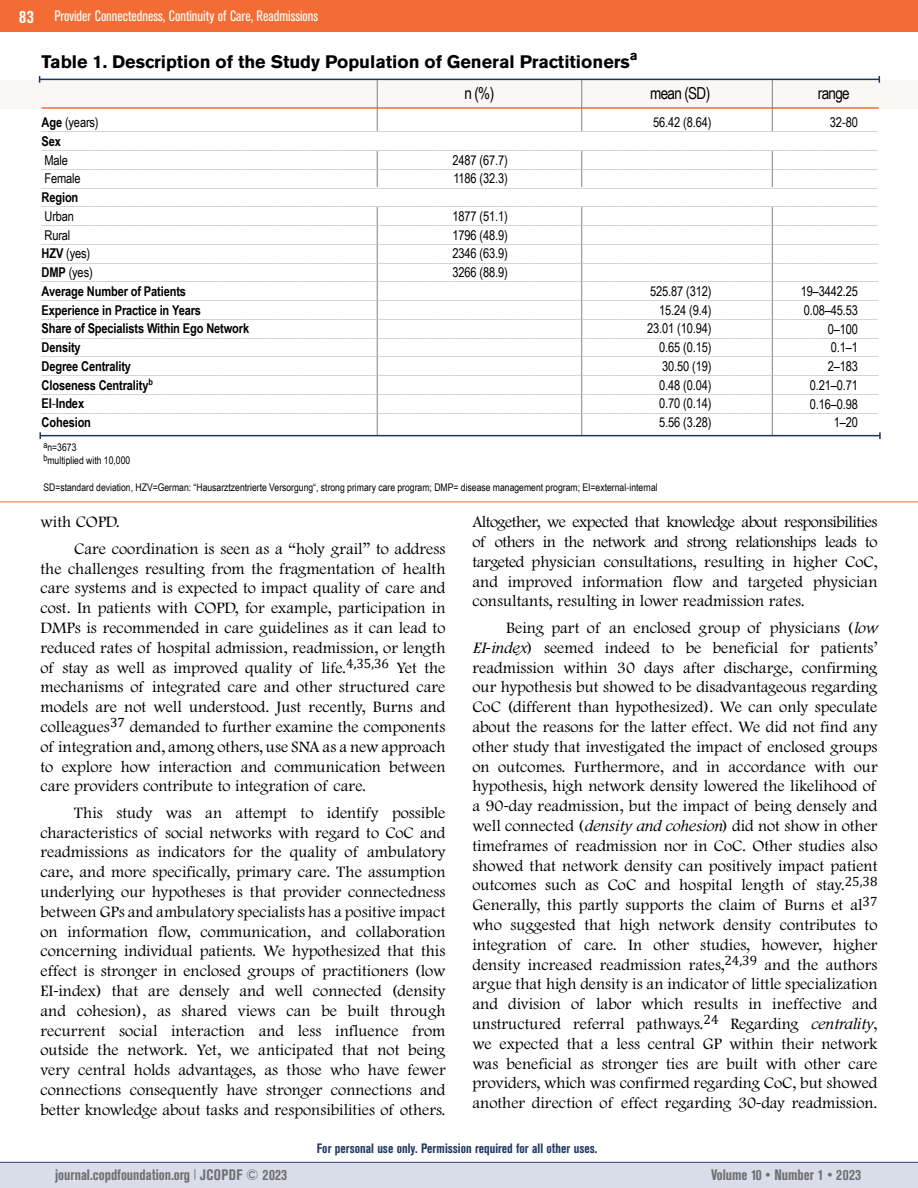
<style>
.page{position:relative;width:918px;height:1188px;background:#fff}
.page>*{position:absolute;margin:0;border:0;box-sizing:border-box;transform-origin:0 0}
.t1{font:700 18px "Akzidenz Grotesk BE";color:#000}
.t2{font:300 16.5px/19.8px "Footlight MT Pro";color:#000;text-align:justify}
.t3{font:16.5px "Arial Narrow";letter-spacing:-.04em;color:#000}
.t4{font:700 condensed 15px "Akzidenz Grotesk BE";color:#6d6e71}
.t5{font:condensed 15px "Akzidenz Grotesk BE";color:#fff}
.t6{font:13.5px/18.8px "Arial Narrow";color:#bcbec0;text-align:justify}
.t7{font:13.5px/18.8px "Arial Narrow";letter-spacing:-.01em;color:#000}
.t8{font:700 13.5px/18.8px "Arial Narrow";letter-spacing:-.01em;color:#000}
.t9{font:700 condensed 13.5px "Akzidenz Grotesk BE";color:#213861}
.t10{font:10.5px/13.5px "Arial Narrow";color:#000}
.s1{font-weight:700;font-size:18px}
.s2{font-weight:700}
.s3{font-weight:400}
.s4{font-family:"Myriad Pro";font-weight:400}
.s5{font-family:"Myriad Pro"}
.s6{font-style:italic}
</style>
<div class="page">
<div style="left:0;top:1162px;width:918px;height:26px;background:#d9dce9"></div>
<div style="left:0;top:0;width:918px;height:32px;background:#f36c33"></div>
<hr style="left:0;top:1162px;width:918px;height:1px;background:#34416b">
<hr style="left:0;top:502px;width:918px;height:1px;background:#f36c31">
<div style="left:0;top:80px;width:918px;height:29px;background:#faf7f5"></div>
<hr style="left:40px;top:79px;width:839px;height:1px;background:#1e345a">
<hr style="left:42px;top:107px;width:837px;height:2px;background:#f36c36">
<hr style="left:377px;top:80px;width:1px;height:355px;background:#808285">
<hr style="left:581px;top:80px;width:1px;height:355px;background:#808285">
<hr style="left:772px;top:80px;width:1px;height:355px;background:#808285">
<hr style="left:40px;top:435px;width:840px;height:1px;background:#1e345a">
<svg style="left:39px;top:432px;width:2px;height:7px"></svg>
<svg style="left:879px;top:432px;width:2px;height:7px"></svg>
<div style="left:324px;top:131px;width:495px;height:20px;background:#fff"></div>
<div style="left:312px;top:187px;width:495px;height:20px;background:#fff"></div>
<p class="t5" style="left:19px;top:8px;width:301px"><span class="s1">83</span> Provider Connectedness, Continuity of Care, Readmissions</p>
<p class="t1" style="left:42px;top:51px;width:598px">Table 1. Description of the Study Population of General Practitioners<sup>a</sup></p>
<p class="t3" style="left:465px;top:81px;width:31px">n (%)</p>
<p class="t3" style="left:650px;top:81px;width:62px">mean (SD)</p>
<p class="t3" style="left:818px;top:81px;width:33px">range</p>
<p class="t7" style="left:653px;top:112px;width:60px">56.42 (8.64)</p>
<p class="t7" style="left:42px;top:112px;width:59px"><span class="s2">Age</span> (years)<br><span class="s2">Sex</span></p>
<p class="t7" style="left:45px;top:150px;width:38px">Male<br>Female</p>
<p class="t8" style="left:42px;top:187px;width:38px">Region</p>
<p class="t8" style="left:42px;top:206px;width:209px"><span class="s3">Urban<br>Rural<br></span>HZV <span class="s3">(yes)<br></span>DMP <span class="s3">(yes)<br></span>Average Number of Patients<br>Experience in Practice in Years<br>Share of Specialists Within Ego Network<br>Density<br>Degree Centrality<br>Closeness Centrality<sup>b<br></sup>EI<span class="s4">-</span>Index<br>Cohesion</p>
<p class="t7" style="left:830px;top:113px;width:30px">32<span class="s5">-</span>80</p>
<p class="t6" style="left:42px;top:116px;width:839px">_______________________________________________________________________________________________________________________________________ _______________________________________________________________________________________________________________________________________ _______________________________________________________________________________________________________________________________________ _______________________________________________________________________________________________________________________________________ _______________________________________________________________________________________________________________________________________ _______________________________________________________________________________________________________________________________________ ________________________________________________________________________________________________________________________________________ _______________________________________________________________________________________________________________________________________ ________________________________________________________________________________________________________________________________________ ________________________________________________________________________________________________________________________________________ _______________________________________________________________________________________________________________________________________ ________________________________________________________________________________________________________________________________________ ________________________________________________________________________________________________________________________________________ ________________________________________________________________________________________________________________________________________ ________________________________________________________________________________________________________________________________________ _______________________________________________________________________________________________________________________________________</p>
<p class="t7" style="left:453px;top:150px;width:57px">2487 (67.7)<br>1186 (32.3)</p>
<p class="t7" style="left:453px;top:206px;width:57px;text-align:justify">1877 (51.1)<br>1796 (48.9)<br>2346 (63.9)<br>3266 (88.9)</p>
<p class="t7" style="left:647px;top:281px;width:66px;text-align:right">525.87 (312)<br>15.24 (9.4)<br>23.01 (10.94)<br>0.65 (0.15)<br>30.50 (19)<br>0.48 (0.04)<br>0.70 (0.14)<br>5.56 (3.28)</p>
<p class="t7" style="left:801px;top:282px;width:59px;text-align:right">19–3442.25<br>0.08–45.53<br>0–100<br>0.1–1<br>2–183<br>0.21–0.71<br>0.16–0.98<br>1–20</p>
<p class="t10" style="left:43px;top:440px;width:88px"><sup>a</sup>n=3673<br><sup>b</sup>multiplied with 10,000</p>
<p class="t10" style="left:43px;top:481px;width:616px">SD=standard deviation, HZV=German: “Hausarztzentrierte Versorgung“, strong primary care program; DMP= disease management program; EI=external<span class="s5">-</span>internal</p>
<p class="t2" style="left:74px;top:509px;width:373px;line-height:26.5px;text-indent:-34px">with COPD.<br>Care coordination is seen as a “holy grail” to address</p>
<p class="t2" style="left:40px;top:559px;width:407px">the challenges resulting from the fragmentation of health care systems and is expected to impact quality of care and cost. In patients with COPD, for example, participation in DMPs is recommended in care guidelines as it can lead to reduced rates of hospital admission, readmission, or length of stay as well as improved quality of life.<sup>4,35,36</sup> Yet the mechanisms of integrated care and other structured care models are not well understood. Just recently, Burns and colleagues<sup>37</sup> demanded to further examine the components of integration and, among others, use SNA as a new approach to explore how interaction and communication between care providers contribute to integration of care.</p>
<p class="t2" style="left:41px;top:803px;width:407px;text-indent:34px">This study was an attempt to identify possible characteristics of social networks with regard to CoC and readmissions as indicators for the quality of ambulatory care, and more specifically, primary care. The assumption underlying our hypotheses is that provider connectedness between GPs and ambulatory specialists has a positive impact on information flow, communication, and collaboration concerning individual patients. We hypothesized that this effect is stronger in enclosed groups of practitioners (low EI<span class="s4">-</span>index) that are densely and well connected (density and cohesion), as shared views can be built through recurrent social interaction and less influence from outside the network. Yet, we anticipated that not being very central holds advantages, as those who have fewer connections consequently have stronger connections and better knowledge about tasks and responsibilities of others.</p>
<p class="t2" style="left:473px;top:512px;width:407px">Altogether, we expected that knowledge about responsibilities of others in the network and strong relationships leads to targeted physician consultations, resulting in higher CoC, and improved information flow and targeted physician consultants, resulting in lower readmission rates.</p>
<p class="t2" style="left:472px;top:618px;width:407px;text-indent:34px">Being part of an enclosed group of physicians (<span class="s6">low EI</span><span class="s4">-</span><span class="s6">index</span>) seemed indeed to be beneficial for patients’ readmission within 30 days after discharge, confirming our hypothesis but showed to be disadvantageous regarding CoC (different than hypothesized). We can only speculate about the reasons for the latter effect. We did not find any other study that investigated the impact of enclosed groups on outcomes. Furthermore, and in accordance with our hypothesis, high network density lowered the likelihood of a 90<span class="s4">-</span>day readmission, but the impact of being densely and well connected (<span class="s6">density and cohesion</span>) did not show in other timeframes of readmission nor in CoC. Other studies also showed that network density can positively impact patient outcomes such as CoC and hospital length of stay.<sup>25,38<br></sup>Generally, this partly supports the claim of Burns et al<sup>37 </sup>who suggested that high network density contributes to integration of care. In other studies, however, higher density increased readmission rates,<sup>24,39</sup> and the authors argue that high density is an indicator of little specialization and division of labor which results in ineffective and unstructured referral pathways.<sup>24</sup> Regarding <span class="s6">centrality</span>, we expected that a less central GP within their network was beneficial as stronger ties are built with other care providers, which was confirmed regarding CoC, but showed another direction of effect regarding 30<span class="s4">-</span>day readmission.</p>
<p class="t9" style="left:317px;top:1141px;width:282px">For personal use only. Permission required for all other uses.</p>
<p class="t4" style="left:55px;top:1166px;width:234px">journal.copdfoundation.org <sup>|</sup> JCOPDF © 2023</p>
<p class="t4" style="left:711px;top:1166px;width:151px">Volume 10 • Number 1 • 2023</p>
</div>
